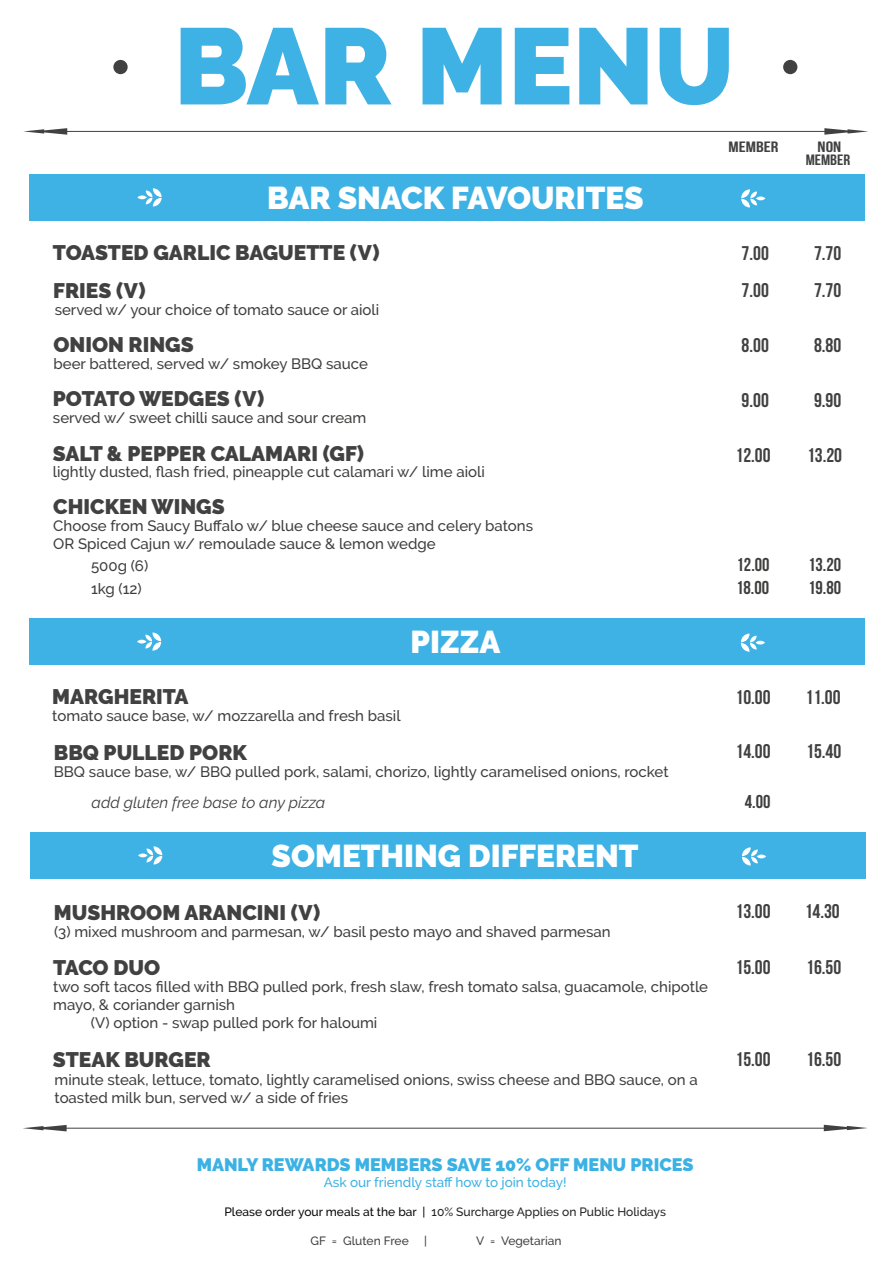
<style>
.page{position:relative;width:893px;height:1263px;background:#fff}
.page>*{position:absolute;margin:0;border:0;box-sizing:border-box;transform-origin:0 0}
.t1{font:900 108px "Raleway";color:#3eb2e5}
.t2{font:900 31.5px "Raleway";color:#fff}
.t3{font:900 21px "Raleway";color:#424142}
.t4{font:700 19.8px "Bebas Neue";color:#424142}
.t5{font:700 18.6px "Bebas Neue";color:#3e3e3d}
.t6{font:900 18px "Raleway";color:#3cb1e4}
.t7{font:italic 15.75px "Raleway";color:#3e3e3d}
.t8{font:500 15px/18px "Raleway";color:#3e3e3d}
.t9{font:700 15px/13.6px "Bebas Neue";color:#424142;text-align:center;scale:1.26 1}
.t10{font:500 13.5px "Raleway";color:#3cb1e4}
.t11{font:500 12px "Raleway";color:#231f20}
.t12{font:500 12px "Raleway";color:#424142}
.s1{color:#060604}
</style>
<div class="page">
<div style="left:29px;top:174px;width:836px;height:46px;background:#3eb2e5"></div>
<hr style="left:51px;top:1128px;width:791px;height:1px;background:#424142">
<svg style="left:824px;top:1125px;width:43px;height:6px"></svg>
<svg style="left:137px;top:188px;width:25px;height:18px"></svg>
<svg style="left:741px;top:189px;width:24px;height:18px"></svg>
<svg style="left:23px;top:1125px;width:44px;height:6px"></svg>
<hr style="left:52px;top:131px;width:791px;height:1px;background:#424142">
<svg style="left:824px;top:128px;width:44px;height:7px"></svg>
<svg style="left:24px;top:128px;width:43px;height:7px"></svg>
<div style="left:29px;top:619px;width:836px;height:46px;background:#3eb2e5"></div>
<svg style="left:137px;top:632px;width:24px;height:19px"></svg>
<svg style="left:741px;top:633px;width:24px;height:19px"></svg>
<div style="left:30px;top:832px;width:836px;height:46px;background:#3eb2e5"></div>
<svg style="left:138px;top:846px;width:24px;height:18px"></svg>
<svg style="left:742px;top:847px;width:24px;height:18px"></svg>
<div style="left:113px;top:60px;width:15px;height:14px;background:#424142;border-radius:50%"></div>
<div style="left:783px;top:60px;width:14px;height:14px;background:#424142;border-radius:50%"></div>
<h1 class="t1" style="left:174px;top:4px;width:562px">BAR MENU</h1>
<h2 class="t2" style="left:267px;top:179px;width:378px">BAR SNACK FAVOURITES</h2>
<p class="t9" style="left:729px;top:139px;width:41px">MEMBER</p>
<p class="t9" style="left:806px;top:139px;width:37px">NON<br>MEMBER</p>
<h3 class="t3" style="left:53px;top:241px;width:328px">TOASTED GARLIC BAGUETTE (V)</h3>
<h3 class="t4" style="left:742px;top:242px;width:29px">7.00</h3>
<h3 class="t4" style="left:814px;top:242px;width:29px">7.70</h3>
<h3 class="t3" style="left:53px;top:278px;width:94px">FRIES (V)</h3>
<h3 class="t4" style="left:742px;top:280px;width:29px">7.00</h3>
<h3 class="t4" style="left:814px;top:280px;width:29px">7.70</h3>
<p class="t8" style="left:55px;top:300px;width:326px">served w/ your choice of tomato sauce or aioli</p>
<h3 class="t3" style="left:53px;top:333px;width:142px">ONION RINGS</h3>
<h3 class="t4" style="left:742px;top:334px;width:29px">8.00</h3>
<h3 class="t4" style="left:814px;top:334px;width:29px">8.80</h3>
<p class="t8" style="left:53px;top:355px;width:316px">beer battered, served w/ smokey BBQ sauce</p>
<h3 class="t3" style="left:53px;top:386px;width:213px">POTATO WEDGES (V)</h3>
<h3 class="t4" style="left:742px;top:390px;width:29px">9.00</h3>
<h3 class="t4" style="left:814px;top:390px;width:29px">9.90</h3>
<p class="t8" style="left:53px;top:408px;width:315px">served w/ sweet chilli sauce and sour cream</p>
<h3 class="t3" style="left:53px;top:441px;width:313px">SALT &amp; PEPPER CALAMARI (GF)</h3>
<p class="t8" style="left:53px;top:463px;width:433px">lightly dusted, flash fried, pineapple cut calamari w/ lime aioli</p>
<h3 class="t4" style="left:736px;top:444px;width:37px">12.00</h3>
<h3 class="t4" style="left:807px;top:444px;width:37px">13.20</h3>
<h3 class="t3" style="left:53px;top:494px;width:173px">CHICKEN WINGS</h3>
<p class="t8" style="left:53px;top:517px;width:481px">Choose from Saucy Buffalo w/ blue cheese sauce and celery batons<br>OR Spiced Cajun w/ remoulade sauce &amp; lemon wedge</p>
<p class="t8" style="left:91px;top:557px;width:59px">500g (6)</p>
<p class="t5" style="left:737px;top:555px;width:34px">12.00</p>
<p class="t5" style="left:808px;top:555px;width:34px">13.20</p>
<p class="t8" style="left:91px;top:579px;width:52px">1kg (12)</p>
<p class="t5" style="left:736px;top:577px;width:34px">18.00</p>
<p class="t5" style="left:808px;top:577px;width:34px">19.80</p>
<h2 class="t2" style="left:411px;top:623px;width:91px">PIZZA</h2>
<h3 class="t3" style="left:52px;top:684px;width:138px">MARGHERITA</h3>
<p class="t8" style="left:52px;top:707px;width:350px">tomato sauce base, w/ mozzarella and fresh basil</p>
<h3 class="t4" style="left:735px;top:686px;width:37px">10.00</h3>
<h3 class="t4" style="left:805px;top:686px;width:37px">11.00</h3>
<h3 class="t4" style="left:735px;top:740px;width:37px">14.00</h3>
<h3 class="t4" style="left:806px;top:740px;width:37px">15.40</h3>
<h3 class="t3" style="left:54px;top:740px;width:195px">BBQ PULLED PORK</h3>
<p class="t8" style="left:54px;top:762px;width:616px">BBQ sauce base, w/ BBQ pulled pork, salami, chorizo, lightly caramelised onions, rocket</p>
<p class="t7" style="left:92px;top:793px;width:235px">add gluten free base to any pizza</p>
<p class="t5" style="left:745px;top:791px;width:27px">4.00</p>
<h2 class="t2" style="left:272px;top:837px;width:368px">SOMETHING DIFFERENT</h2>
<h3 class="t3" style="left:54px;top:900px;width:268px">MUSHROOM ARANCINI (V)</h3>
<p class="t8" style="left:54px;top:923px;width:558px">(3) mixed mushroom and parmesan, w/ basil pesto mayo and shaved parmesan</p>
<h3 class="t3" style="left:53px;top:955px;width:108px">TACO DUO</h3>
<p class="t8" style="left:53px;top:978px;width:656px">two soft tacos filled with BBQ pulled pork, fresh slaw, fresh tomato salsa, guacamole, chipotle</p>
<p class="t8" style="left:53px;top:996px;width:183px">mayo, &amp; coriander garnish</p>
<p class="t8" style="left:91px;top:1014px;width:288px">(V) option - swap pulled pork for haloumi</p>
<h3 class="t3" style="left:53px;top:1047px;width:159px">STEAK BURGER</h3>
<p class="t8" style="left:54px;top:1070px;width:645px">minute steak, lettuce, tomato, lightly caramelised onions, swiss cheese and BBQ sauce, on a toasted milk bun, served w/ a side of fries</p>
<p class="t6" style="left:197px;top:1154px;width:499px">MANLY REWARDS MEMBERS SAVE 10% OFF MENU PRICES</p>
<p class="t10" style="left:324px;top:1174px;width:244px">Ask our friendly staff how to join today!</p>
<p class="t11" style="left:224px;top:1204px;width:443px"><span class="s1">Please order your meals at the bar |</span> 10% Surcharge Applies on Public Holidays</p>
<p class="t12" style="left:311px;top:1233px;width:100px">GF = Gluten Free</p>
<p class="t12" style="left:424px;top:1233px;width:4px">|</p>
<p class="t12" style="left:476px;top:1233px;width:87px">V = Vegetarian</p>
<h3 class="t4" style="left:735px;top:900px;width:37px">13.00</h3>
<h3 class="t4" style="left:805px;top:900px;width:37px">14.30</h3>
<h3 class="t4" style="left:735px;top:956px;width:37px">15.00</h3>
<h3 class="t4" style="left:806px;top:956px;width:37px">16.50</h3>
<h3 class="t4" style="left:735px;top:1049px;width:37px">15.00</h3>
<h3 class="t4" style="left:806px;top:1049px;width:37px">16.50</h3>
</div>
